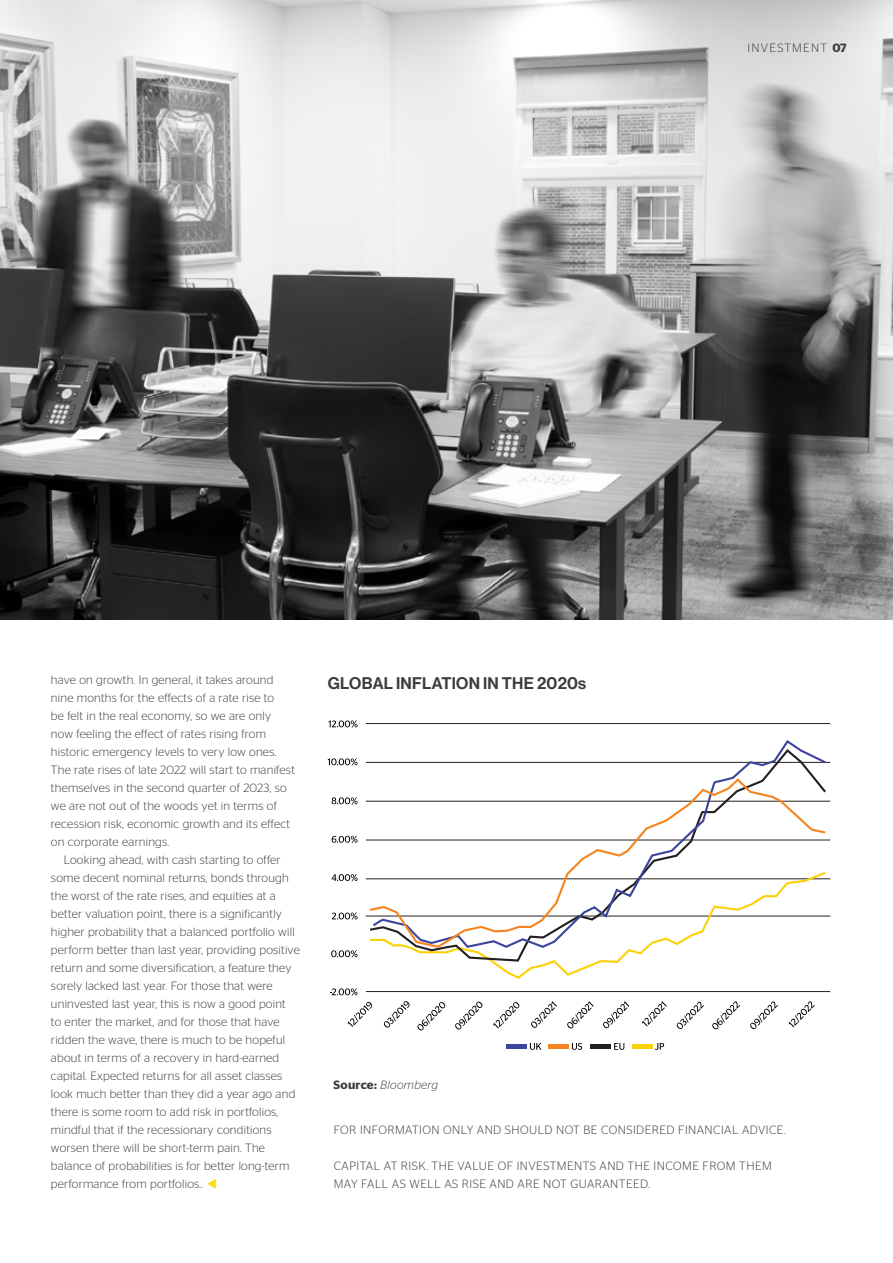
<style>
.page{position:relative;width:893px;height:1263px;background:#fff}
.page>*{position:absolute;margin:0;border:0;box-sizing:border-box;transform-origin:0 0}
.t1{font:16.5px "N Haas Grotesk DS Pro 65 Md";letter-spacing:.015em;color:#3c3c3b}
.t2{font:300 12px/18px "Stag Sans";letter-spacing:.02em;color:#3c3c3b}
.t3{font:300 12px/18px "Stag Sans";letter-spacing:.04em;color:#3c3c3b}
.t4{font:italic 300 12px "Stag Sans";letter-spacing:.02em;color:#3c3c3b}
.t5{font:300 12px "Stag Sans";letter-spacing:.1em;color:#3c3c3b}
.s1{font-weight:600}
.s2{color:#fddb18}
.s3{font-weight:600;font-style:normal}
</style>
<div class="page">
<img style="left:0;top:0;width:893px;height:619px">
<hr style="left:366px;top:723px;width:464px;height:1px;background:#241f21">
<hr style="left:366px;top:762px;width:464px;height:1px;background:#241f21">
<hr style="left:366px;top:801px;width:464px;height:1px;background:#241f21">
<hr style="left:366px;top:840px;width:464px;height:1px;background:#241f21">
<hr style="left:366px;top:878px;width:464px;height:1px;background:#241f21">
<hr style="left:366px;top:916px;width:464px;height:1px;background:#241f21">
<hr style="left:366px;top:991px;width:464px;height:1px;background:#241f21">
<svg style="left:328px;top:720px;width:30px;height:8px"></svg>
<svg style="left:328px;top:758px;width:30px;height:7px"></svg>
<svg style="left:332px;top:797px;width:26px;height:7px"></svg>
<svg style="left:332px;top:836px;width:26px;height:7px"></svg>
<svg style="left:332px;top:874px;width:26px;height:7px"></svg>
<svg style="left:332px;top:912px;width:26px;height:8px"></svg>
<svg style="left:331px;top:950px;width:27px;height:7px"></svg>
<svg style="left:330px;top:988px;width:28px;height:7px"></svg>
<svg style="left:530px;top:1043px;width:11px;height:7px"></svg>
<svg style="left:572px;top:1043px;width:10px;height:7px"></svg>
<svg style="left:614px;top:1043px;width:10px;height:7px"></svg>
<svg style="left:655px;top:1043px;width:9px;height:7px"></svg>
<svg style="left:348px;top:1002px;width:25px;height:25px"></svg>
<svg style="left:383px;top:1001px;width:27px;height:27px"></svg>
<svg style="left:417px;top:1002px;width:29px;height:29px"></svg>
<svg style="left:455px;top:1001px;width:28px;height:29px"></svg>
<svg style="left:493px;top:1002px;width:27px;height:26px"></svg>
<svg style="left:531px;top:1001px;width:26px;height:27px"></svg>
<svg style="left:567px;top:1001px;width:27px;height:28px"></svg>
<svg style="left:603px;top:1001px;width:26px;height:28px"></svg>
<svg style="left:642px;top:1001px;width:25px;height:25px"></svg>
<svg style="left:676px;top:1001px;width:28px;height:28px"></svg>
<svg style="left:750px;top:1001px;width:28px;height:28px"></svg>
<svg style="left:789px;top:1001px;width:26px;height:26px"></svg>
<svg style="left:712px;top:1001px;width:28px;height:29px"></svg>
<svg style="left:492px;top:963px;width:107px;height:16px"></svg>
<svg style="left:368px;top:761px;width:279px;height:202px"></svg>
<svg style="left:371px;top:740px;width:457px;height:37px"></svg>
<svg style="left:368px;top:777px;width:460px;height:172px"></svg>
<div style="left:506px;top:1044px;width:21px;height:5px;background:#3b459c"></div>
<div style="left:549px;top:1044px;width:20px;height:5px;background:#f5851f"></div>
<div style="left:590px;top:1044px;width:21px;height:5px;background:#241f21"></div>
<div style="left:632px;top:1044px;width:20px;height:5px;background:#fcd108"></div>
<p class="t5" style="left:748px;top:41px;width:100px">INVESTMENT <span class="s1">07</span></p>
<p class="t2" style="left:51px;top:671px;width:245px">have on growth. In general, it takes around nine months for the effects of a rate rise to<br>be felt in the real economy, so we are only now feeling the effect of rates rising from historic emergency levels to very low ones.<br>The rate rises of late 2022 will start to manifest themselves in the second quarter of 2023, so we are not out of the woods yet in terms of recession risk, economic growth and its effect on corporate earnings.</p>
<p class="t2" style="left:51px;top:851px;width:250px;text-indent:13px">Looking ahead, with cash starting to offer some decent nominal returns, bonds through the worst of the rate rises, and equities at a better valuation point, there is a significantly higher probability that a balanced portfolio will perform better than last year, providing positive return and some diversification, a feature they sorely lacked last year. For those that were uninvested last year, this is now a good point<br>to enter the market, and for those that have ridden the wave, there is much to be hopeful about in terms of a recovery in hard-earned capital. Expected returns for all asset classes look much better than they did a year ago and there is some room to add risk in portfolios, mindful that if the recessionary conditions worsen there will be short-term pain. The balance of probabilities is for better long-term performance from portfolios.. <span class="s2">▼</span></p>
<h1 class="t1" style="left:328px;top:673px;width:260px">GLOBAL INFLATION IN THE 2020s</h1>
<p class="t4" style="left:334px;top:1078px;width:106px"><span class="s3">Source:</span> Bloomberg</p>
<p class="t3" style="left:334px;top:1121px;width:454px">FOR INFORMATION ONLY AND SHOULD NOT BE CONSIDERED FINANCIAL ADVICE.</p>
<p class="t3" style="left:334px;top:1157px;width:440px">CAPITAL AT RISK. THE VALUE OF INVESTMENTS AND THE INCOME FROM THEM<br>MAY FALL AS WELL AS RISE AND ARE NOT GUARANTEED.</p>
</div>
